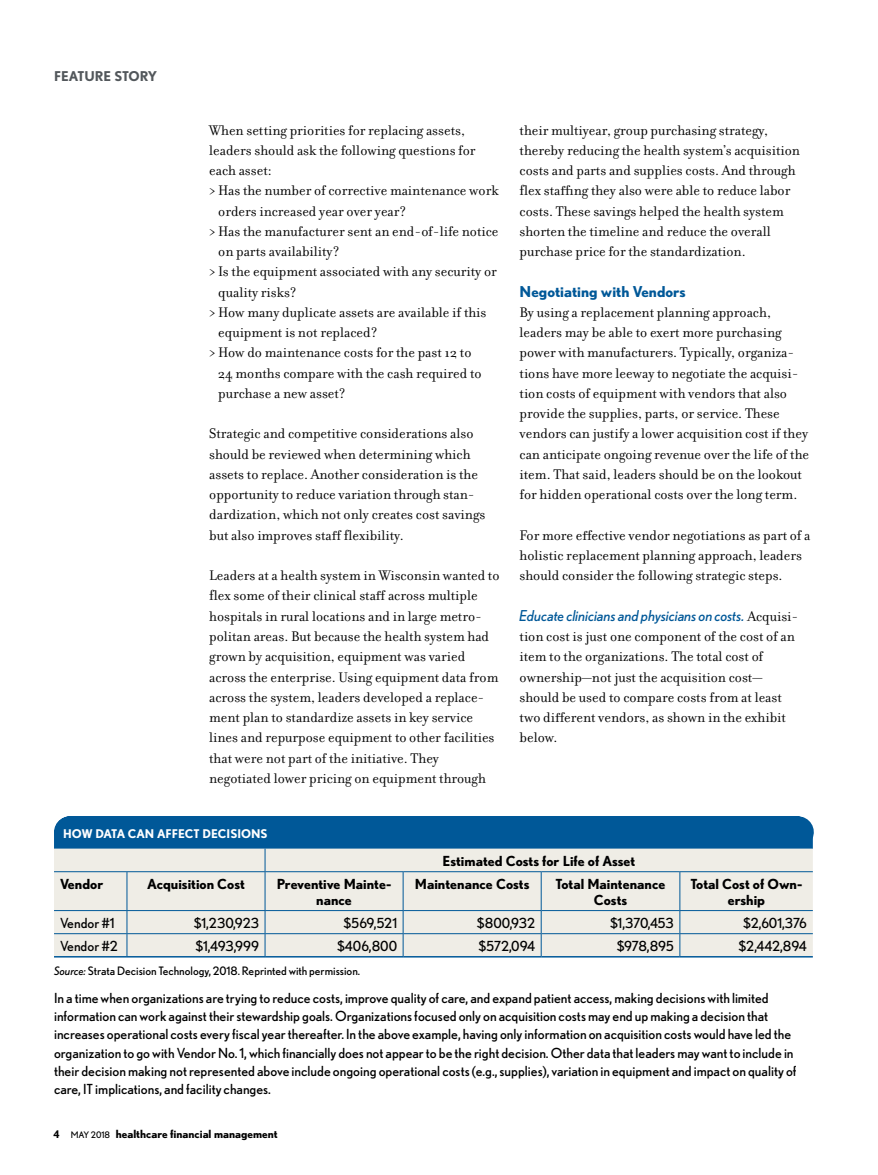
<style>
.page{position:relative;width:878px;height:1175px;background:#fff}
.page>*{position:absolute;margin:0;border:0;box-sizing:border-box;transform-origin:0 0}
.t1{font:15px/20.2px "Filosofia OT";color:#000}
.t2{font:italic 15px "Nobel";color:#005898}
.t3{font:700 15px "Nobel";color:#005898}
.t4{font:13.8px/18.3px "Nobel";color:#000}
.t5{font:700 13.8px/15.8px "Nobel";color:#000;text-align:center}
.t6{font:700 13.5px "Nobel";color:#52575b}
.t7{font:700 12px "Nobel";color:#fff}
.t8{font:11.7px "Nobel";color:#000}
.t9{font:700 11.25px "Nobel";color:#000}
.s1{font-family:"Filosofia OT";font-style:normal;color:#000}
.s2{font-style:italic}
.s3{font-size:10.5px}
.s4{font-weight:400;font-size:9px}
</style>
<div class="page">
<hr style="left:797px;top:816px;width:1px;height:32px;background:#005898">
<div style="left:54px;top:830px;width:758px;height:19px;background:#005898"></div>
<div style="left:54px;top:848px;width:758px;height:108px;background:#efede6"></div>
<svg style="left:70px;top:816px;width:726px;height:55px"></svg>
<hr style="left:54px;top:871px;width:73px;height:1px;background:#005898">
<hr style="left:127px;top:871px;width:138px;height:1px;background:#005898">
<hr style="left:127px;top:872px;width:1px;height:38px;background:#005898">
<hr style="left:265px;top:871px;width:138px;height:1px;background:#005898">
<hr style="left:265px;top:872px;width:1px;height:38px;background:#005898">
<hr style="left:403px;top:871px;width:138px;height:1px;background:#005898">
<hr style="left:403px;top:872px;width:1px;height:38px;background:#005898">
<hr style="left:541px;top:871px;width:139px;height:1px;background:#005898">
<hr style="left:541px;top:872px;width:1px;height:38px;background:#005898">
<hr style="left:680px;top:871px;width:132px;height:1px;background:#005898">
<hr style="left:679px;top:872px;width:1px;height:38px;background:#005898">
<hr style="left:54px;top:910px;width:73px;height:1px;background:#005898">
<hr style="left:127px;top:910px;width:138px;height:1px;background:#005898">
<hr style="left:265px;top:910px;width:138px;height:1px;background:#005898">
<hr style="left:403px;top:910px;width:138px;height:1px;background:#005898">
<hr style="left:541px;top:910px;width:139px;height:1px;background:#005898">
<hr style="left:680px;top:910px;width:132px;height:1px;background:#005898">
<hr style="left:54px;top:933px;width:73px;height:1px;background:#005898">
<hr style="left:127px;top:933px;width:138px;height:1px;background:#005898">
<svg style="left:127px;top:911px;width:1px;height:45px"></svg>
<hr style="left:265px;top:933px;width:138px;height:1px;background:#005898">
<svg style="left:265px;top:911px;width:1px;height:45px"></svg>
<hr style="left:403px;top:933px;width:138px;height:1px;background:#005898">
<svg style="left:403px;top:911px;width:1px;height:45px"></svg>
<hr style="left:541px;top:933px;width:139px;height:1px;background:#005898">
<svg style="left:541px;top:911px;width:1px;height:45px"></svg>
<hr style="left:680px;top:933px;width:132px;height:1px;background:#005898">
<svg style="left:679px;top:911px;width:1px;height:45px"></svg>
<hr style="left:54px;top:956px;width:73px;height:1px;background:#005898">
<hr style="left:127px;top:956px;width:138px;height:1px;background:#005898">
<hr style="left:265px;top:956px;width:138px;height:1px;background:#005898">
<hr style="left:403px;top:956px;width:138px;height:1px;background:#005898">
<hr style="left:541px;top:956px;width:139px;height:1px;background:#005898">
<hr style="left:680px;top:956px;width:132px;height:1px;background:#005898">
<p class="t6" style="left:54px;top:68px;width:105px">FEATURE STORY</p>
<p class="t1" style="left:209px;top:120px;width:257px">When setting priorities for replacing assets,</p>
<p class="t1" style="left:209px;top:140px;width:268px">leaders should ask the following questions for</p>
<p class="t1" style="left:209px;top:160px;width:64px">each asset:</p>
<p class="t1" style="left:209px;top:181px;width:291px">&gt;Has the number of corrective maintenance work</p>
<p class="t1" style="left:218px;top:201px;width:190px">orders increased year over year?</p>
<p class="t1" style="left:209px;top:221px;width:291px">&gt;Has the manufacturer sent an end-of-life notice</p>
<p class="t1" style="left:218px;top:241px;width:123px">on parts availability?</p>
<p class="t1" style="left:209px;top:262px;width:289px">&gt; Is the equipment associated with any security or</p>
<p class="t1" style="left:218px;top:282px;width:80px">quality risks?</p>
<p class="t1" style="left:209px;top:302px;width:279px">&gt;How many duplicate assets are available if this</p>
<p class="t1" style="left:218px;top:322px;width:161px">equipment is not replaced?</p>
<p class="t1" style="left:209px;top:343px;width:264px">&gt;How do maintenance costs for the past 12 to</p>
<p class="t1" style="left:218px;top:363px;width:265px">24 months compare with the cash required to</p>
<p class="t1" style="left:218px;top:383px;width:129px">purchase a new asset?</p>
<p class="t1" style="left:209px;top:424px;width:277px">Strategic and competitive considerations also should be reviewed when determining which assets to replace. Another consideration is the opportunity to reduce variation through stan&shy;dardization, which not only creates cost savings but also improves staff flexibility.</p>
<p class="t1" style="left:209px;top:565px;width:292px">Leaders at a health system in Wisconsin wanted to flex some of their clinical staff across multiple hospitals in rural locations and in large metro&shy;politan areas. But because the health system had grown by acquisition, equipment was varied across the enterprise. Using equipment data from across the system, leaders developed a replace&shy;ment plan to standardize assets in key service lines and repurpose equipment to other facilities that were not part of the initiative. They negotiated lower pricing on equipment through</p>
<p class="t7" style="left:63px;top:826px;width:206px">HOW DATA CAN AFFECT DECISIONS</p>
<p class="t1" style="left:519px;top:120px;width:282px">their multiyear, group purchasing strategy, thereby reducing the health system’s acquisition costs and parts and supplies costs. And through flex staffing they also were able to reduce labor costs. These savings helped the health system shorten the timeline and reduce the overall purchase price for the standardization.</p>
<p class="t3" style="left:519px;top:282px;width:168px">Negotiating with Vendors</p>
<p class="t1" style="left:519px;top:302px;width:291px">By using a replacement planning approach, leaders may be able to exert more purchasing power with manufacturers. Typically, organiza&shy;tions have more leeway to negotiate the acquisi&shy;tion costs of equipment with vendors that also provide the supplies, parts, or service. These vendors can justify a lower acquisition cost if they can anticipate ongoing revenue over the life of the item. That said, leaders should be on the lookout for hidden operational costs over the long term.</p>
<p class="t1" style="left:519px;top:525px;width:292px">For more effective vendor negotiations as part of a holistic replacement planning approach, leaders should consider the following strategic steps.</p>
<p class="t2" style="left:519px;top:606px;width:280px">Educate clinicians and physicians on costs. <span class="s1">Acquisi-</span></p>
<p class="t1" style="left:519px;top:626px;width:277px">tion cost is just one component of the cost of an item to the organizations. The total cost of ownership—not just the acquisition cost— should be used to compare costs from at least two different vendors, as shown in the exhibit below.</p>
<p class="t5" style="left:442px;top:853px;width:194px">Estimated Costs for Life of Asset</p>
<p class="t5" style="left:60px;top:876px;width:45px">Vendor</p>
<p class="t5" style="left:147px;top:876px;width:99px">Acquisition Cost</p>
<p class="t5" style="left:277px;top:876px;width:116px">Preventive Mainte&shy;nance</p>
<p class="t5" style="left:415px;top:876px;width:116px">Maintenance Costs</p>
<p class="t5" style="left:555px;top:876px;width:111px">Total Maintenance<br>Costs</p>
<p class="t5" style="left:690px;top:876px;width:113px">Total Cost of Own&shy;ership</p>
<p class="t4" style="left:60px;top:913px;width:56px">Vendor #1</p>
<p class="t4" style="left:194px;top:913px;width:67px">$1,230,923</p>
<p class="t4" style="left:343px;top:913px;width:55px">$569,521</p>
<p class="t4" style="left:477px;top:913px;width:60px">$800,932</p>
<p class="t4" style="left:610px;top:913px;width:65px">$1,370,453</p>
<p class="t4" style="left:743px;top:913px;width:65px">$2,601,376</p>
<p class="t4" style="left:60px;top:936px;width:59px">Vendor #2</p>
<p class="t4" style="left:195px;top:936px;width:65px">$1,493,999</p>
<p class="t4" style="left:337px;top:936px;width:62px">$406,800</p>
<p class="t4" style="left:478px;top:936px;width:58px">$572,094</p>
<p class="t4" style="left:616px;top:936px;width:59px">$978,895</p>
<p class="t4" style="left:738px;top:936px;width:70px">$2,442,894</p>
<p class="t8" style="left:54px;top:963px;width:307px"><span class="s2">Source:</span> Strata Decision Technology, 2018. Reprinted with permission.</p>
<p class="t4" style="left:54px;top:988px;width:744px">In a time when organizations are trying to reduce costs, improve quality of care, and expand patient access, making decisions with limited information can work against their stewardship goals. Organizations focused only on acquisition costs may end up making a decision that increases operational costs every fiscal year thereafter. In the above example, having only information on acquisition costs would have led the organization to go with Vendor No. 1, which financially does not appear to be the right decision. Other data that leaders may want to include in their decision making not represented above include ongoing operational costs (e.g., supplies), variation in equipment and impact on quality of care, IT implications, and facility changes.</p>
<p class="t9" style="left:53px;top:1127px;width:226px"><span class="s3">4</span> <span class="s4">May 2018</span> healthcare financial management</p>
</div>
